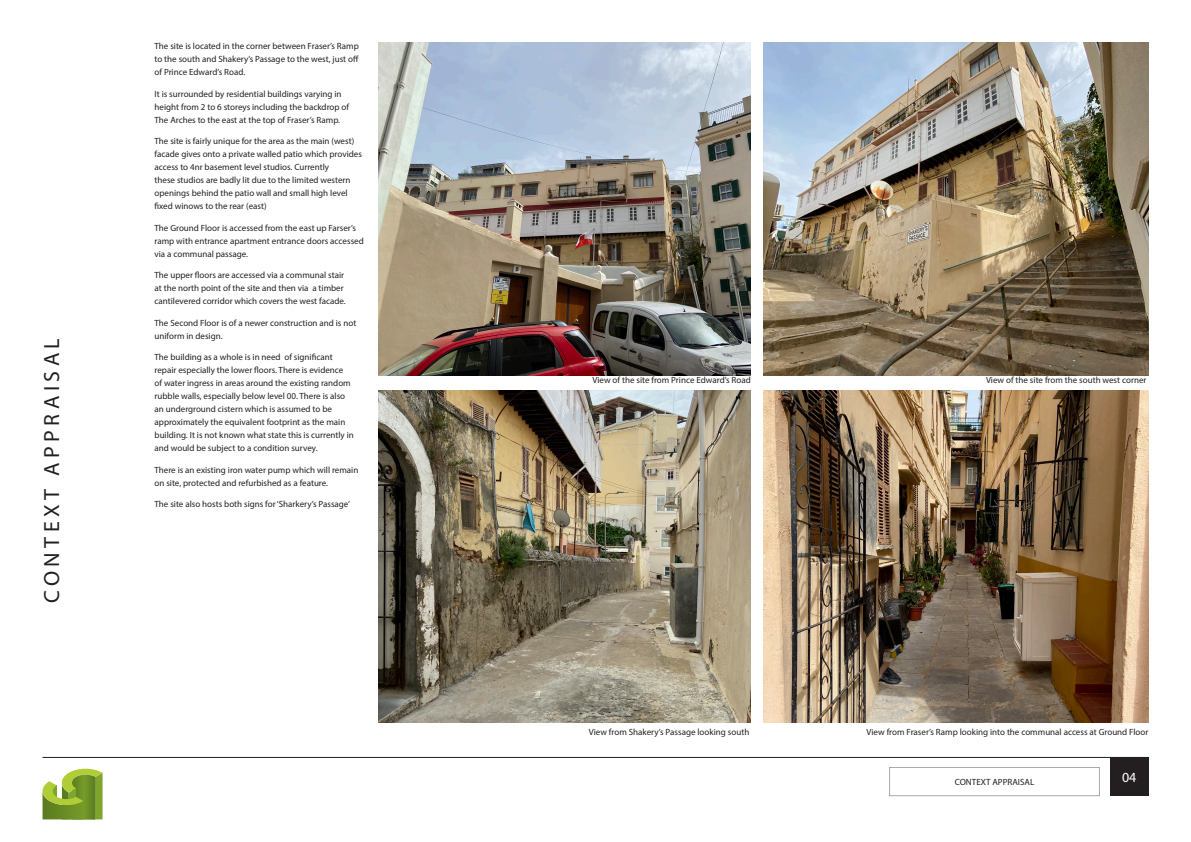
<style>
.page{position:relative;width:1191px;height:842px;background:#fff}
.page>*{position:absolute;margin:0;border:0;box-sizing:border-box;transform-origin:0 0}
.t1{font:22px "Myriad Pro";letter-spacing:.2em;color:#231f20}
.t2{font:14px "Myriad Pro";color:#fff}
.t3{font:9px/13px "Myriad Pro";color:#231f20}
</style>
<div class="page">
<hr style="left:43px;top:757px;width:1105px;height:1px;background:#231f20">
<div style="left:1110px;top:757px;width:38px;height:39px;background:#231f20"></div>
<div style="left:889px;top:767px;width:210px;height:29px;border:1px solid #a8a9ad"></div>
<svg style="left:43px;top:768px;width:60px;height:51px"></svg>
<img style="left:378px;top:43px;width:372px;height:332px">
<img style="left:378px;top:390px;width:372px;height:333px">
<img style="left:763px;top:43px;width:385px;height:332px">
<img style="left:763px;top:390px;width:385px;height:333px">
<p class="t1" style="left:38px;top:603px;width:266px;rotate:-90deg">CONTEXT APPRAISAL</p>
<p class="t3" style="left:154px;top:40px;width:206px;text-align:justify">The site is located in the corner between Fraser’s Ramp to the south and Shakery’s Passage to the west, just off of Prince Edward’s Road.</p>
<p class="t3" style="left:154px;top:87px;width:196px">It is surrounded by residential buildings varying in height from 2 to 6 storeys including the backdrop of<br>The Arches to the east at the top of Fraser’s Ramp.</p>
<p class="t3" style="left:154px;top:135px;width:209px">The site is fairly unique for the area as the main (west) facade gives onto a private walled patio which provides access to 4nr basement level studios. Currently<br>these studios are badly lit due to the limited western openings behind the patio wall and small high level fixed winows to the rear (east)</p>
<p class="t3" style="left:154px;top:221px;width:211px">The Ground Floor is accessed from the east up Farser’s ramp with entrance apartment entrance doors accessed via a communal passage.</p>
<p class="t3" style="left:154px;top:269px;width:193px">The upper floors are accessed via a communal stair at the north point of the site and then via a timber cantilevered corridor which covers the west facade.</p>
<p class="t3" style="left:154px;top:316px;width:203px">The Second Floor is of a newer construction and is not uniform in design.</p>
<p class="t3" style="left:154px;top:351px;width:201px">The building as a whole is in need of significant repair especially the lower floors. There is evidence<br>of water ingress in areas around the existing random rubble walls, especially below level 00. There is also an underground cistern which is assumed to be approximately the equivalent footprint as the main building. It is not known what state this is currently in and would be subject to a condition survey.</p>
<p class="t3" style="left:154px;top:463px;width:205px">There is an existing iron water pump which will remain on site, protected and refurbished as a feature.</p>
<p class="t3" style="left:154px;top:498px;width:197px">The site also hosts both signs for ‘Sharkery’s Passage’</p>
<p class="t3" style="left:592px;top:373px;width:160px">View of the site from Prince Edward’s Road</p>
<p class="t3" style="left:986px;top:373px;width:162px">View of the site from the south west corner</p>
<p class="t3" style="left:589px;top:726px;width:162px">View from Shakery’s Passage looking south</p>
<p class="t3" style="left:866px;top:726px;width:283px">View from Fraser’s Ramp looking into the communal access at Ground Floor</p>
<p class="t3" style="left:954px;top:775px;width:81px">CONTEXT APPRAISAL</p>
<h2 class="t2" style="left:1122px;top:768px;width:16px">04</h2>
</div>
